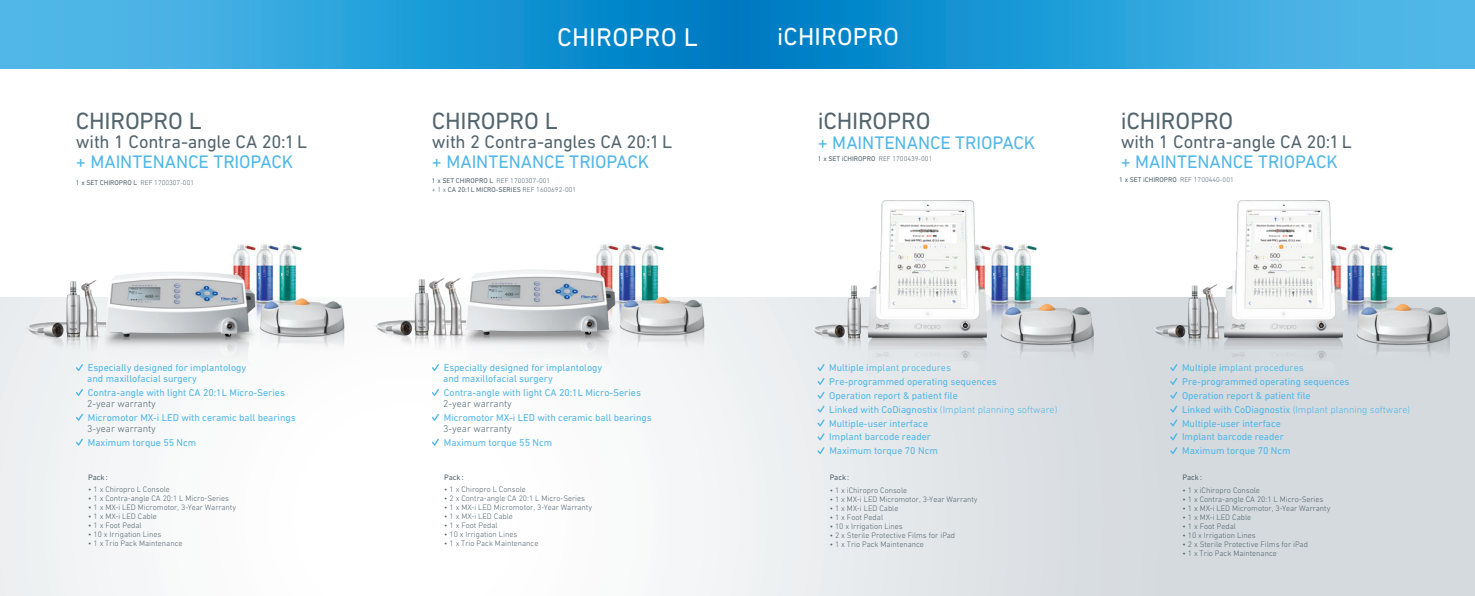
<style>
.page{position:relative;width:1475px;height:596px;background:#fff}
.page>*{position:absolute;margin:0;border:0;box-sizing:border-box;transform-origin:0 0}
.t1{font:26px "DIN Next W1 G";letter-spacing:.01em;color:#fff}
.t2{font:25px "DIN Next W1 G";letter-spacing:.01em;color:#fff}
.Noms_Gro{font:23.9px "DIN Next W1 G";letter-spacing:-.01em;color:#53656e}
.Noms_Gro-2{font:18.5px "DIN Next W1 G";letter-spacing:-.005em;color:#50b7e8}
.Noms_Gro-3{font:18.5px "DIN Next W1 G";letter-spacing:-.01em;color:#53656e}
.t3{font:10px/11px "DIN Next W1 G";color:#50b7e8}
.t4{font:300 10px "DIN Next W1 G";color:#50b7e8}
.t5{font:300 8px "DIN Next W1 G";color:#53656e}
.t6{font:8px "DIN Next W1 G";color:#53656e}
.t7{font:7px "DIN Next W1 G";color:#53656e}
.s1{font-weight:300}
.s2{font-weight:300;color:#53656e}
.s3{font-weight:400}
</style>
<div class="page">
<div style="left:0;top:0;width:737px;height:68px;background:linear-gradient(to right,#5bc0ed,#007dc5)"></div>
<div style="left:737px;top:0;width:737px;height:68px;background:linear-gradient(to right,#007ec5,#5bc0ee)"></div>
<svg style="left:76px;top:413px;width:7px;height:7px"></svg>
<svg style="left:76px;top:438px;width:7px;height:7px"></svg>
<svg style="left:432px;top:413px;width:7px;height:7px"></svg>
<svg style="left:432px;top:438px;width:7px;height:7px"></svg>
<svg style="left:817px;top:377px;width:7px;height:7px"></svg>
<svg style="left:817px;top:391px;width:7px;height:7px"></svg>
<svg style="left:817px;top:405px;width:7px;height:7px"></svg>
<svg style="left:817px;top:419px;width:7px;height:7px"></svg>
<svg style="left:817px;top:433px;width:7px;height:7px"></svg>
<svg style="left:817px;top:447px;width:7px;height:7px"></svg>
<img style="left:798px;top:200px;width:295px;height:176px">
<svg style="left:1169px;top:377px;width:8px;height:7px"></svg>
<svg style="left:1169px;top:391px;width:8px;height:7px"></svg>
<svg style="left:1169px;top:405px;width:8px;height:7px"></svg>
<svg style="left:1169px;top:419px;width:8px;height:7px"></svg>
<svg style="left:1169px;top:433px;width:8px;height:7px"></svg>
<svg style="left:1169px;top:447px;width:8px;height:7px"></svg>
<img style="left:1154px;top:200px;width:295px;height:176px">
<img style="left:374px;top:244px;width:352px;height:161px">
<img style="left:14px;top:244px;width:353px;height:163px">
<p class="Noms_Gro" style="left:76px;top:107px;width:127px">CHIROPRO L</p>
<p class="Noms_Gro-3" style="left:76px;top:131px;width:232px">with 1 Contra-angle CA 20:1L</p>
<p class="Noms_Gro-2" style="left:76px;top:151px;width:219px">+ MAINTENANCE TRIOPACK</p>
<p class="t7" style="left:76px;top:179px;width:120px">1 x SET CHIROPRO L <span class="s1">REF 1700307-001</span></p>
<p class="t3" style="left:87px;top:362px;width:160px">Especially designed for implantology and maxillofacial surgery</p>
<p class="t3" style="left:87px;top:386px;width:199px">Contra-angle with light CA 20:1L Micro-Series<br><span class="s2">2-year warranty</span></p>
<p class="t3" style="left:87px;top:411px;width:210px">Micromotor MX-i LED with ceramic ball bearings<br><span class="s2">3-year warranty</span></p>
<p class="t3" style="left:88px;top:436px;width:110px">Maximum torque 55 Ncm</p>
<p class="t6" style="left:88px;top:472px;width:21px">Pack:</p>
<p class="t5" style="left:88px;top:484px;width:83px">• 1 x Chiropro L Console</p>
<p class="t5" style="left:88px;top:493px;width:142px">• 1 x Contra-angle CA 20:1 L Micro-Series</p>
<p class="t5" style="left:88px;top:502px;width:149px">• 1 x MX-i LED Micromotor, 3-Year Warranty</p>
<p class="t5" style="left:88px;top:511px;width:70px">• 1 x MX-i LED Cable</p>
<p class="t5" style="left:88px;top:520px;width:55px">• 1 x Foot Pedal</p>
<p class="t5" style="left:88px;top:529px;width:75px">• 10 x Irrigation Lines</p>
<p class="t5" style="left:88px;top:538px;width:96px">• 1 x Trio Pack Maintenance</p>
<p class="t1" style="left:557px;top:22px;width:142px">CHIROPRO L</p>
<p class="Noms_Gro" style="left:432px;top:107px;width:127px">CHIROPRO L</p>
<p class="Noms_Gro-3" style="left:432px;top:131px;width:241px">with 2 Contra-angles CA 20:1L</p>
<p class="Noms_Gro-2" style="left:432px;top:151px;width:219px">+ MAINTENANCE TRIOPACK</p>
<p class="t7" style="left:432px;top:177px;width:120px">1 x SET CHIROPRO L <span class="s1">REF 1700307-001</span></p>
<p class="t7" style="left:432px;top:186px;width:146px"><span class="s1">+ 1 x</span> CA 20:1L MICRO-SERIES <span class="s1">REF 1600692-001</span></p>
<p class="t3" style="left:443px;top:362px;width:160px">Especially designed for implantology and maxillofacial surgery</p>
<p class="t3" style="left:443px;top:386px;width:199px">Contra-angle with light CA 20:1L Micro-Series<br><span class="s2">2-year warranty</span></p>
<p class="t3" style="left:443px;top:411px;width:210px">Micromotor MX-i LED with ceramic ball bearings<br><span class="s2">3-year warranty</span></p>
<p class="t3" style="left:444px;top:436px;width:110px">Maximum torque 55 Ncm</p>
<p class="t6" style="left:444px;top:472px;width:21px">Pack:</p>
<p class="t5" style="left:444px;top:484px;width:83px">• 1 x Chiropro L Console</p>
<p class="t5" style="left:444px;top:493px;width:142px">• 2 x Contra-angle CA 20:1 L Micro-Series</p>
<p class="t5" style="left:444px;top:502px;width:149px">• 1 x MX-i LED Micromotor, 3-Year Warranty</p>
<p class="t5" style="left:444px;top:511px;width:70px">• 1 x MX-i LED Cable</p>
<p class="t5" style="left:444px;top:520px;width:55px">• 1 x Foot Pedal</p>
<p class="t5" style="left:444px;top:529px;width:75px">• 10 x Irrigation Lines</p>
<p class="t5" style="left:444px;top:538px;width:96px">• 1 x Trio Pack Maintenance</p>
<p class="t2" style="left:777px;top:22px;width:123px">iCHIROPRO</p>
<p class="Noms_Gro" style="left:817px;top:107px;width:114px">iCHIROPRO</p>
<p class="Noms_Gro-2" style="left:817px;top:132px;width:219px">+ MAINTENANCE TRIOPACK</p>
<p class="t7" style="left:817px;top:155px;width:116px">1 x SET iCHIROPRO <span class="s1">REF 1700439-001</span></p>
<p class="Noms_Gro" style="left:1120px;top:107px;width:114px">iCHIROPRO</p>
<p class="Noms_Gro-3" style="left:1120px;top:131px;width:232px">with 1 Contra-angle CA 20:1L</p>
<p class="Noms_Gro-2" style="left:1120px;top:151px;width:219px">+ MAINTENANCE TRIOPACK</p>
<p class="t7" style="left:1119px;top:175px;width:116px">1 x SET iCHIROPRO <span class="s1">REF 1700440-001</span></p>
<p class="t3" style="left:829px;top:362px;width:123px">Multiple implant procedures</p>
<p class="t3" style="left:829px;top:375px;width:169px">Pre-programmed operating sequences</p>
<p class="t3" style="left:829px;top:389px;width:130px">Operation report &amp; patient file</p>
<p class="t4" style="left:829px;top:403px;width:229px"><span class="s3">Linked with CoDiagnostix</span> (Implant planning software)</p>
<p class="t3" style="left:829px;top:417px;width:100px">Multiple-user interface</p>
<p class="t3" style="left:829px;top:431px;width:103px">Implant barcode reader</p>
<p class="t3" style="left:829px;top:445px;width:110px">Maximum torque 70 Ncm</p>
<p class="t6" style="left:829px;top:472px;width:21px">Pack:</p>
<p class="t5" style="left:829px;top:485px;width:79px">• 1 x iChiropro Console</p>
<p class="t5" style="left:829px;top:494px;width:149px">• 1 x MX-i LED Micromotor, 3-Year Warranty</p>
<p class="t5" style="left:829px;top:503px;width:70px">• 1 x MX-i LED Cable</p>
<p class="t5" style="left:829px;top:512px;width:55px">• 1 x Foot Pedal</p>
<p class="t5" style="left:829px;top:521px;width:75px">• 10 x Irrigation Lines</p>
<p class="t5" style="left:829px;top:530px;width:127px">• 2 x Sterile Protective Films for iPad</p>
<p class="t5" style="left:829px;top:539px;width:96px">• 1 x Trio Pack Maintenance</p>
<p class="t3" style="left:1181px;top:362px;width:123px">Multiple implant procedures</p>
<p class="t3" style="left:1181px;top:375px;width:169px">Pre-programmed operating sequences</p>
<p class="t3" style="left:1181px;top:389px;width:130px">Operation report &amp; patient file</p>
<p class="t4" style="left:1181px;top:403px;width:229px"><span class="s3">Linked with CoDiagnostix</span> (Implant planning software)</p>
<p class="t3" style="left:1181px;top:417px;width:100px">Multiple-user interface</p>
<p class="t3" style="left:1181px;top:431px;width:103px">Implant barcode reader</p>
<p class="t3" style="left:1181px;top:445px;width:110px">Maximum torque 70 Ncm</p>
<p class="t6" style="left:1182px;top:472px;width:21px">Pack:</p>
<p class="t5" style="left:1182px;top:485px;width:79px">• 1 x iChiropro Console</p>
<p class="t5" style="left:1182px;top:494px;width:142px">• 1 x Contra-angle CA 20:1 L Micro-Series</p>
<p class="t5" style="left:1182px;top:503px;width:149px">• 1 x MX-i LED Micromotor, 3-Year Warranty</p>
<p class="t5" style="left:1182px;top:512px;width:70px">• 1 x MX-i LED Cable</p>
<p class="t5" style="left:1182px;top:521px;width:55px">• 1 x Foot Pedal</p>
<p class="t5" style="left:1182px;top:530px;width:75px">• 10 x Irrigation Lines</p>
<p class="t5" style="left:1182px;top:539px;width:127px">• 2 x Sterile Protective Films for iPad</p>
<p class="t5" style="left:1182px;top:548px;width:96px">• 1 x Trio Pack Maintenance</p>
</div>
